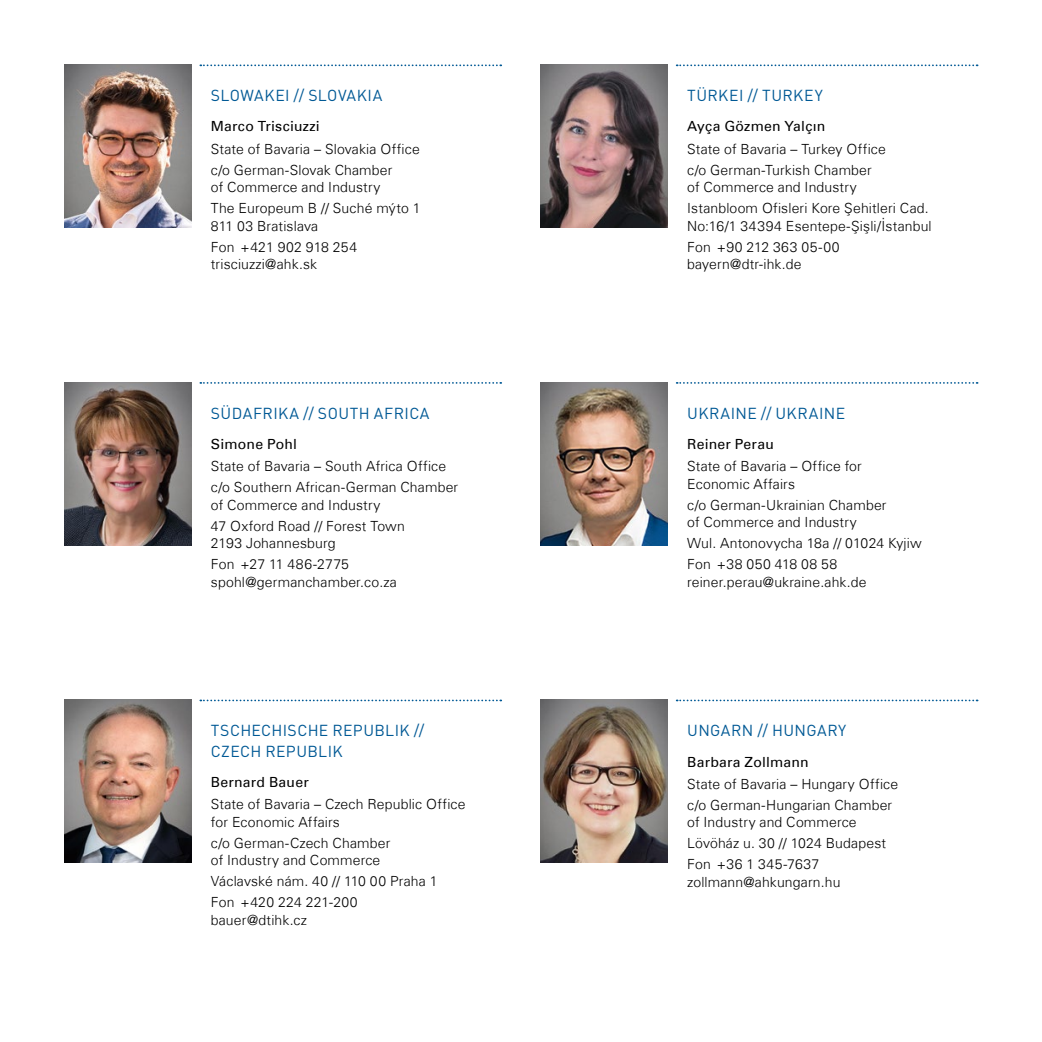
<style>
.page{position:relative;width:1042px;height:1042px;background:#fff}
.page>*{position:absolute;margin:0;border:0;box-sizing:border-box;transform-origin:0 0}
.t1{font:15.75px/20.1px "DIN Pro";letter-spacing:.025em;color:#005995}
.t2{font:300 14px/21px "Univers Com 45";letter-spacing:.01em;color:#000}
.t3{font:14px "Univers Com 55 Roman";letter-spacing:.015em;color:#000}
</style>
<div class="page">
<svg style="left:200px;top:64px;width:301px;height:2px"></svg>
<svg style="left:200px;top:382px;width:301px;height:2px"></svg>
<svg style="left:677px;top:382px;width:300px;height:2px"></svg>
<svg style="left:677px;top:64px;width:300px;height:2px"></svg>
<svg style="left:200px;top:699px;width:301px;height:2px"></svg>
<svg style="left:677px;top:699px;width:300px;height:2px"></svg>
<img style="left:64px;top:64px;width:127px;height:164px">
<img style="left:64px;top:382px;width:127px;height:163px">
<img style="left:64px;top:699px;width:127px;height:164px">
<img style="left:541px;top:64px;width:126px;height:164px">
<img style="left:541px;top:382px;width:126px;height:163px">
<img style="left:541px;top:699px;width:126px;height:164px">
<p class="t1" style="left:211px;top:84px;width:173px">SLOWAKEI // SLOVAKIA</p>
<p class="t3" style="left:211px;top:118px;width:110px">Marco Trisciuzzi</p>
<p class="t2" style="left:211px;top:138px;width:210px">State of Bavaria – Slovakia Office c/o German-Slovak Chamber</p>
<p class="t2" style="left:211px;top:177px;width:211px">of Commerce and Industry<br>The Europeum B // Suché mýto 1</p>
<p class="t2" style="left:211px;top:215px;width:148px">811 03 Bratislava<br>Fon +421 902 918 254</p>
<p class="t2" style="left:211px;top:254px;width:108px">trisciuzzi@ahk.sk</p>
<p class="t1" style="left:211px;top:402px;width:220px">SÜDAFRIKA // SOUTH AFRICA</p>
<p class="t3" style="left:211px;top:435px;width:88px">Simone Pohl</p>
<p class="t2" style="left:211px;top:456px;width:249px">State of Bavaria – South Africa Office c/o Southern African-German Chamber</p>
<p class="t2" style="left:211px;top:494px;width:196px">of Commerce and Industry<br>47 Oxford Road // Forest Town</p>
<p class="t2" style="left:211px;top:533px;width:140px">2193 Johannesburg<br>Fon +27 11 486-2775</p>
<p class="t2" style="left:211px;top:571px;width:188px">spohl@germanchamber.co.za</p>
<p class="t1" style="left:211px;top:719px;width:215px">TSCHECHISCHE REPUBLIK //<br>CZECH REPUBLIK</p>
<p class="t3" style="left:211px;top:773px;width:99px">Bernard Bauer</p>
<p class="t2" style="left:211px;top:795px;width:256px;line-height:17.5px">State of Bavaria – Czech Republic Office for Economic Affairs</p>
<p class="t2" style="left:211px;top:834px;width:181px;line-height:17.5px">c/o German-Czech Chamber of Industry and Commerce</p>
<p class="t2" style="left:211px;top:870px;width:228px">Václavské nám. 40 // 110 00 Praha 1<br>Fon +420 224 221-200</p>
<p class="t2" style="left:211px;top:909px;width:98px">bauer@dtihk.cz</p>
<p class="t1" style="left:687px;top:84px;width:137px">TÜRKEI // TURKEY</p>
<p class="t3" style="left:687px;top:118px;width:140px">Ayça Gözmen Yalçın</p>
<p class="t2" style="left:687px;top:138px;width:200px">State of Bavaria – Turkey Office c/o German-Turkish Chamber</p>
<p class="t2" style="left:687px;top:177px;width:243px">of Commerce and Industry<br>Istanbloom Ofisleri Kore Şehitleri Cad.</p>
<p class="t2" style="left:687px;top:215px;width:246px">No:16/1 34394 Esentepe-Şişli/İstanbul<br>Fon +90 212 363 05-00</p>
<p class="t2" style="left:687px;top:254px;width:116px">bayern@dtr-ihk.de</p>
<p class="t1" style="left:687px;top:402px;width:159px">UKRAINE // UKRAINE</p>
<p class="t3" style="left:687px;top:435px;width:88px">Reiner Perau</p>
<p class="t2" style="left:687px;top:458px;width:176px;line-height:17.5px">State of Bavaria – Office for<br>Economic Affairs</p>
<p class="t2" style="left:687px;top:496px;width:201px;line-height:17.5px">c/o German-Ukrainian Chamber of Commerce and Industry</p>
<p class="t2" style="left:687px;top:533px;width:236px">Wul. Antonovycha 18a // 01024 Kyjiw<br>Fon +38 050 418 08 58</p>
<p class="t2" style="left:687px;top:571px;width:181px">reiner.perau@ukraine.ahk.de</p>
<p class="t1" style="left:687px;top:719px;width:160px">UNGARN // HUNGARY</p>
<p class="t3" style="left:687px;top:753px;width:123px">Barbara Zollmann</p>
<p class="t2" style="left:687px;top:773px;width:213px">State of Bavaria – Hungary Office c/o German-Hungarian Chamber</p>
<p class="t2" style="left:687px;top:812px;width:200px">of Industry and Commerce<br>Lövöház u. 30 // 1024 Budapest<br>Fon +36 1 345-7637</p>
<p class="t2" style="left:687px;top:871px;width:155px">zollmann@ahkungarn.hu</p>
</div>
